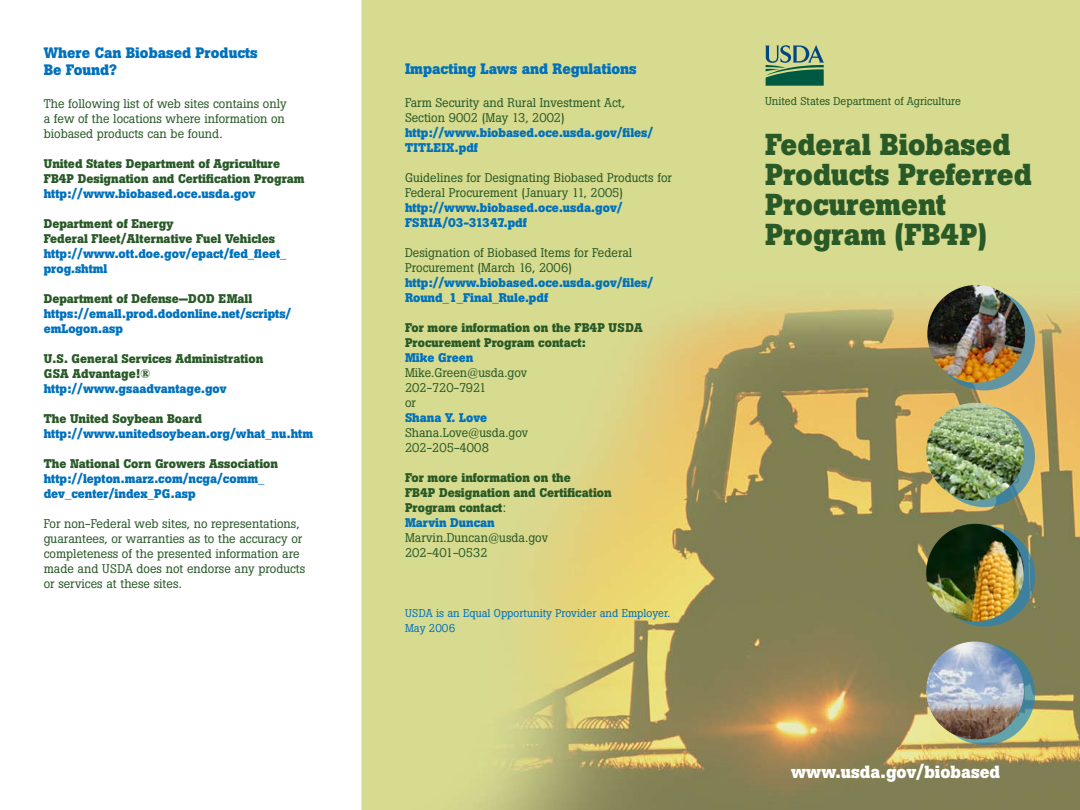
<style>
.page{position:relative;width:1080px;height:810px;background:#fff}
.page>*{position:absolute;margin:0;border:0;box-sizing:border-box;transform-origin:0 0}
.t1{font:700 30px/30px "Boton";color:#285927}
.t2{font:700 17.5px "Boton";color:#fff}
.t3{font:700 15px/17.5px "Boton";color:#0071bc}
.t4{font:12.5px/15px "Boton";color:#285927}
.t5{font:700 12.5px/15px "Boton";color:#0071bc}
.t6{font:700 12.5px/15px "Boton";color:#285927}
.t7{font:11.25px/15px "Boton";color:#0071bc}
.t8{font:11.25px "Boton";color:#285927}
.s1{font-weight:400}
.s2{color:#0071bc}
</style>
<div class="page">
<img style="left:361px;top:0;width:719px;height:810px">
<svg style="left:765px;top:45px;width:59px;height:41px"></svg>
<svg style="left:934px;top:289px;width:101px;height:101px"></svg>
<img style="left:927px;top:285px;width:98px;height:98px;border-radius:50%">
<svg style="left:934px;top:406px;width:101px;height:101px"></svg>
<img style="left:926px;top:403px;width:98px;height:97px;border-radius:50%">
<svg style="left:934px;top:526px;width:101px;height:101px"></svg>
<img style="left:926px;top:524px;width:98px;height:98px;border-radius:50%">
<svg style="left:934px;top:644px;width:101px;height:101px"></svg>
<img style="left:926px;top:642px;width:98px;height:97px;border-radius:50%">
<p class="t3" style="left:44px;top:44px;width:216px">Where Can Biobased Products<br>Be Found?</p>
<p class="t4" style="left:44px;top:96px;width:244px">The following list of web sites contains only a few of the locations where information on biobased products can be found.</p>
<p class="t6" style="left:44px;top:156px;width:262px">United States Department of Agriculture<br>FB4P Designation and Certification Program</p>
<p class="t5" style="left:44px;top:186px;width:213px">http://www.biobased.oce.usda.gov</p>
<p class="t6" style="left:44px;top:216px;width:233px">Department of Energy<br>Federal Fleet/Alternative Fuel Vehicles</p>
<p class="t5" style="left:44px;top:246px;width:244px">http://www.ott.doe.gov/epact/fed_fleet_ prog.shtml</p>
<p class="t6" style="left:44px;top:291px;width:210px">Department of Defense—DOD EMall</p>
<p class="t5" style="left:44px;top:306px;width:249px">https://emall.prod.dodonline.net/scripts/ emLogon.asp</p>
<p class="t6" style="left:44px;top:351px;width:221px">U.S. General Services Administration<br>GSA Advantage!®</p>
<p class="t5" style="left:44px;top:381px;width:184px">http://www.gsaadvantage.gov</p>
<p class="t6" style="left:44px;top:411px;width:160px">The United Soybean Board</p>
<p class="t5" style="left:44px;top:426px;width:271px">http://www.unitedsoybean.org/what_nu.htm</p>
<p class="t6" style="left:44px;top:456px;width:236px">The National Corn Growers Association</p>
<p class="t5" style="left:44px;top:471px;width:222px">http://lepton.marz.com/ncga/comm_ dev_center/index_PG.asp</p>
<p class="t4" style="left:44px;top:516px;width:263px">For non-Federal web sites, no representations, guarantees, or warranties as to the accuracy or completeness of the presented information are made and USDA does not endorse any products or services at these sites.</p>
<p class="t3" style="left:405px;top:60px;width:233px">Impacting Laws and Regulations</p>
<p class="t4" style="left:405px;top:95px;width:221px">Farm Security and Rural Investment Act,<br>Section 9002 (May 13, 2002)</p>
<p class="t5" style="left:405px;top:125px;width:250px">http://www.biobased.oce.usda.gov/files/<br>TITLEIX.pdf</p>
<p class="t4" style="left:405px;top:170px;width:268px">Guidelines for Designating Biobased Products for<br>Federal Procurement (January 11, 2005)</p>
<p class="t5" style="left:405px;top:200px;width:219px">http://www.biobased.oce.usda.gov/<br>FSRIA/03-31347.pdf</p>
<p class="t4" style="left:405px;top:245px;width:229px">Designation of Biobased Items for Federal<br>Procurement (March 16, 2006)</p>
<p class="t5" style="left:405px;top:275px;width:250px">http://www.biobased.oce.usda.gov/files/<br>Round_1_Final_Rule.pdf</p>
<p class="t6" style="left:405px;top:320px;width:239px">For more information on the FB4P USDA<br>Procurement Program contact:</p>
<p class="t5" style="left:405px;top:350px;width:70px">Mike Green</p>
<p class="t4" style="left:405px;top:365px;width:124px">Mike.Green@usda.gov<br>202-720-7921<br>or</p>
<p class="t5" style="left:405px;top:410px;width:84px">Shana Y. Love</p>
<p class="t4" style="left:405px;top:425px;width:125px">Shana.Love@usda.gov<br>202-205-4008</p>
<p class="t6" style="left:405px;top:470px;width:208px">For more information on the<br>FB4P Designation and Certification<br>Program contact<span class="s1">:<br></span><span class="s2">Marvin Duncan</span></p>
<p class="t4" style="left:405px;top:530px;width:144px">Marvin.Duncan@usda.gov<br>202-401-0532</p>
<p class="t7" style="left:405px;top:605px;width:267px">USDA is an Equal Opportunity Provider and Employer.<br>May 2006</p>
<p class="t8" style="left:765px;top:94px;width:197px">United States Department of Agriculture</p>
<h1 class="t1" style="left:765px;top:130px;width:268px">Federal Biobased<br>Products Preferred<br>Procurement<br>Program (FB4P)</h1>
<h2 class="t2" style="left:791px;top:761px;width:211px">www.usda.gov/biobased</h2>
</div>
